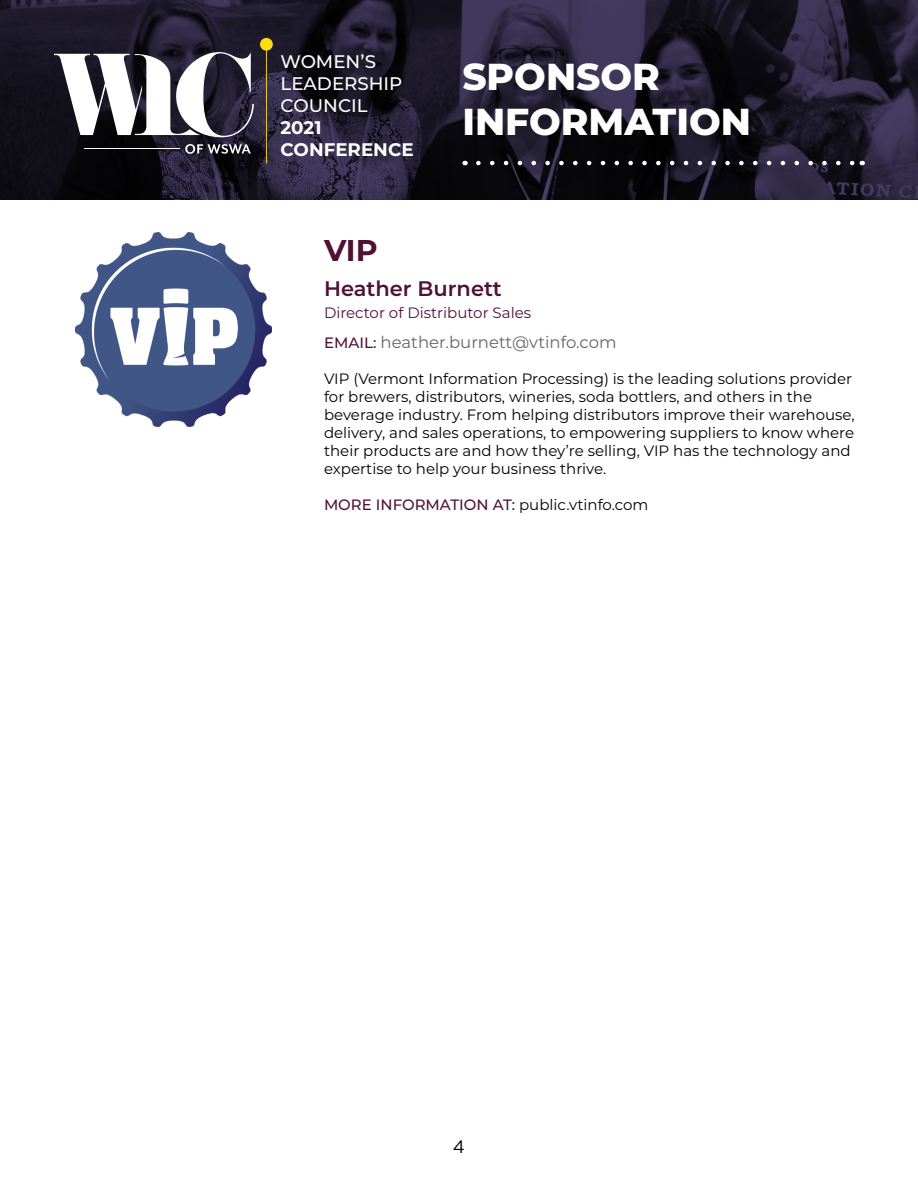
<style>
.page{position:relative;width:918px;height:1188px;background:#fff}
.page>*{position:absolute;margin:0;border:0;box-sizing:border-box;transform-origin:0 0}
.t1{font:800 37.5px/45px "Montserrat";color:#fff}
.t2{font:700 30px "Montserrat";color:#501136}
.t3{font:600 21px "Montserrat";color:#501136}
.t4{font:500 18.3px/21.9px "Montserrat";color:#fff}
.t5{font:700 18.3px/21.9px "Montserrat";color:#fff}
.t6{font:18px "Gotham";color:#000}
.t7{font:16.5px "Montserrat";color:#646567}
.t8{font:15px/18px "Montserrat";color:#000}
.t9{font:500 15px "Montserrat";color:#501136}
.t10{font:15px "Montserrat";color:#501136}
.s1{font-weight:500;font-size:15px;color:#501136}
.s2{font-weight:400;color:#000}
</style>
<div class="page">
<img style="left:0;top:0;width:918px;height:200px">
<hr style="left:85px;top:149px;width:95px;height:1px;background:#fff">
<svg style="left:54px;top:52px;width:200px;height:85px"></svg>
<svg style="left:185px;top:144px;width:66px;height:10px"></svg>
<div style="left:260px;top:38px;width:13px;height:13px;background:#fedd0e;border-radius:6px"></div>
<svg style="left:478px;top:161px;width:377px;height:4px"></svg>
<img style="left:76px;top:232px;width:196px;height:194px">
<p class="t4" style="left:281px;top:50px;width:123px">WOMEN’S<br>LEADERSHIP<br>COUNCIL</p>
<p class="t5" style="left:281px;top:116px;width:135px">2021<br>CONFERENCE</p>
<h1 class="t1" style="left:462px;top:52px;width:290px">SPONSOR<br>INFORMATION</h1>
<h2 class="t2" style="left:324px;top:229px;width:55px">VIP</h2>
<h3 class="t3" style="left:324px;top:273px;width:179px">Heather Burnett</h3>
<p class="t10" style="left:324px;top:303px;width:209px">Director of Distributor Sales</p>
<p class="t7" style="left:324px;top:331px;width:294px"><span class="s1">EMAIL:</span> heather.burnett@vtinfo.com</p>
<p class="t8" style="left:324px;top:369px;width:532px">VIP (Vermont Information Processing) is the leading solutions provider for brewers, distributors, wineries, soda bottlers, and others in the beverage industry. From helping distributors improve their warehouse, delivery, and sales operations, to empowering suppliers to know where their products are and how they’re selling, VIP has the technology and expertise to help your business thrive.</p>
<p class="t9" style="left:324px;top:494px;width:326px">MORE INFORMATION AT: <span class="s2">public.vtinfo.com</span></p>
<p class="t6" style="left:453px;top:1135px;width:14px">4</p>
</div>
